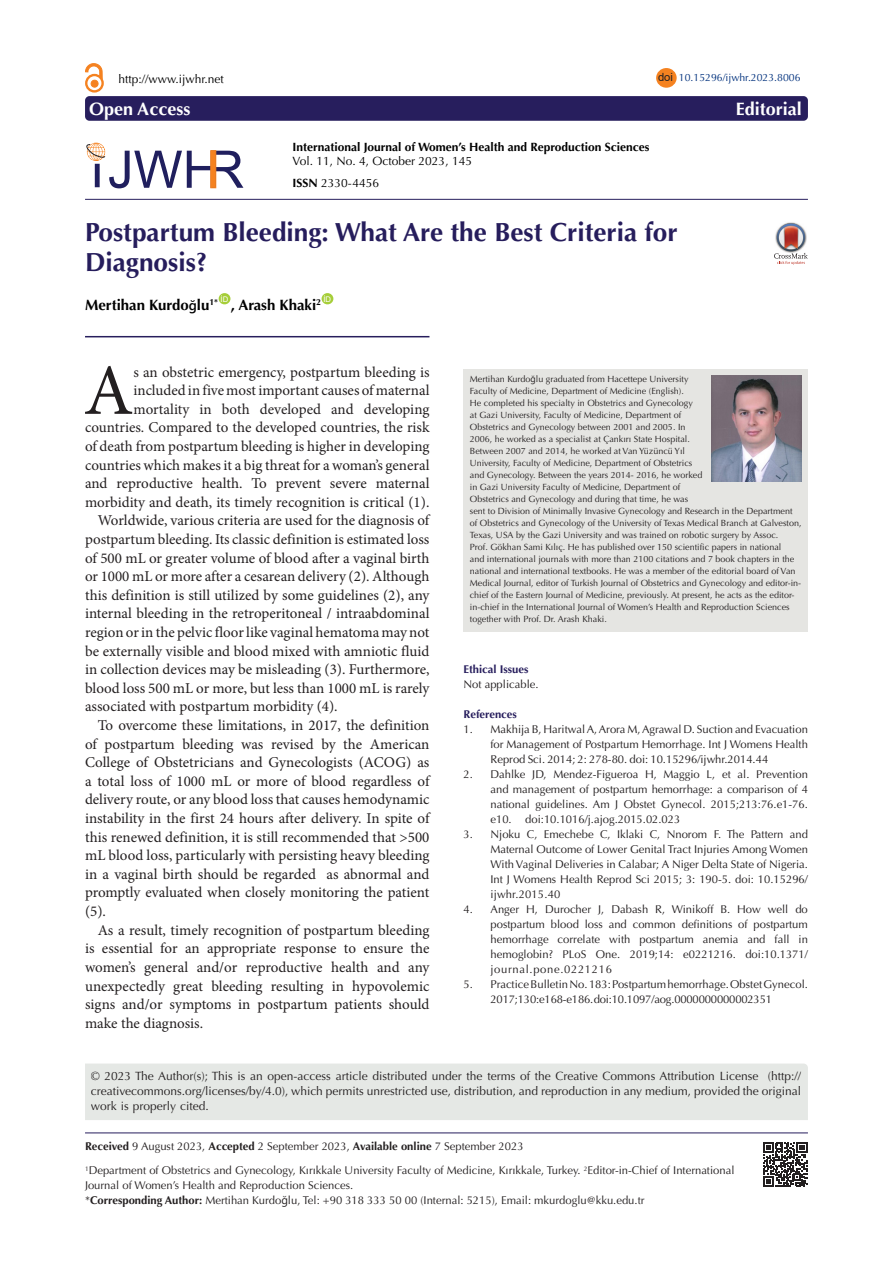
<style>
.page{position:relative;width:893px;height:1263px;background:#fff}
.page>*{position:absolute;margin:0;border:0;box-sizing:border-box;transform-origin:0 0}
.Default{font:72.3px "Minion Pro";color:#231f20}
.t1{font:700 26.25px/30px "Optima LT Std";color:#261d5c}
.t2{font:700 18px "Optima LT Std";color:#fff}
.Default-2{font:15px/18.6px "Minion Pro";color:#231f20;text-align:justify}
.t3{font:700 15px "Optima LT Std";color:#000}
.t4{font:12px/15px "Optima LT Std";color:#231f20;text-align:justify}
.t5{font:12px "Optima LT Std";color:#000}
.t6{font:700 12px "Optima LT Std";color:#000}
.Pa0{font:11.25px/15px "Optima LT Std";color:#211d1e;text-align:justify}
.t7{font:11.25px/15px "Optima LT Std";color:#231f20}
.Pa0-2{font:700 11.25px "Optima LT Std";color:#271e5d}
.t8{font:11.25px "Arial";color:#231f20}
.t9{font:10.5px "Optima LT Std";color:#00317d}
.t10{font:9px/12px "Optima LT Std";color:#231f20}
.t11{font:7.8px "Arial";color:#fff}
.s1{font-weight:700}
.s2{font-family:"Segoe UI";font-weight:600;font-size:13.5px}
.s3{font-family:"Segoe UI"}
.s4{color:#231f20}
</style>
<div class="page">
<div style="left:219px;top:293px;width:11px;height:11px;background:#a6ce39;border-radius:50%"></div>
<div style="left:322px;top:293px;width:11px;height:11px;background:#a6ce39;border-radius:50%"></div>
<div style="left:85px;top:96px;width:723px;height:25px;background:#271e5d;border-radius:4px"></div>
<hr style="left:85px;top:199px;width:723px;height:1px;background:#271e5d">
<div style="left:656px;top:68px;width:21px;height:20px;background:#f58220;border-radius:50%"></div>
<div style="left:91px;top:80px;width:7px;height:7px;background:#f58220;border-radius:50%"></div>
<div style="left:91px;top:80px;width:7px;height:7px;border:1px solid #f58220;border-radius:50%"></div>
<div style="left:85px;top:74px;width:19px;height:19px;border:2px solid #f58220;border-radius:50%"></div>
<svg style="left:85px;top:63px;width:17px;height:16px"></svg>
<hr style="left:85px;top:1132px;width:723px;height:1px;background:#261d5c">
<svg style="left:763px;top:1142px;width:44px;height:44px"></svg>
<svg style="left:774px;top:223px;width:34px;height:42px"></svg>
<svg style="left:86px;top:143px;width:157px;height:45px"></svg>
<svg style="left:211px;top:150px;width:5px;height:38px"></svg>
<hr style="left:85px;top:336px;width:344px;height:1px;background:#271e5d">
<div style="left:463px;top:369px;width:345px;height:262px;background:#e5e5e2"></div>
<svg style="left:85px;top:1063px;width:723px;height:57px;background:#e6e9e6"></svg>
<div style="left:90px;top:1070px;width:712px;height:44px;background:#e5e8e5"></div>
<div style="left:89px;top:1069px;width:714px;height:46px;border:2px solid #e5e8e5"></div>
<img style="left:712px;top:376px;width:89px;height:106px">
<p class="t5" style="left:118px;top:72px;width:107px">http://www.ijwhr.net</p>
<p class="t8" style="left:658px;top:70px;width:17px">doi</p>
<p class="t9" style="left:679px;top:71px;width:123px">10.15296/ijwhr.2023.8006</p>
<p class="t2" style="left:89px;top:98px;width:103px">Open Access</p>
<p class="t2" style="left:736px;top:98px;width:68px">Editorial</p>
<p class="t6" style="left:293px;top:140px;width:358px">International Journal of Women’s Health and Reproduction Sciences</p>
<p class="t5" style="left:293px;top:154px;width:181px">Vol. 11, No. 4, October 2023, 145</p>
<p class="t5" style="left:293px;top:176px;width:88px"><span class="s1">ISSN</span> 2330-4456</p>
<p class="t1" style="left:85px;top:217px;width:594px">Postpartum Bleeding: What Are the Best Criteria for<br>Diagnosis?</p>
<p class="t3" style="left:85px;top:296px;width:135px">Mertihan Kurdo<span class="s2">ğ</span>lu<sup>1*</sup></p>
<p class="t11" style="left:221px;top:294px;width:9px">ID</p>
<p class="t3" style="left:231px;top:296px;width:92px">, Arash Khaki<sup>2</sup></p>
<p class="t11" style="left:323px;top:294px;width:9px">ID</p>
<p class="Default" style="left:84px;top:342px;width:51px">A</p>
<p class="Default-2" style="left:85px;top:363px;width:346px;text-align:right">s an obstetric emergency, postpartum bleeding is included in five most important causes of maternal mortality in both developed and developing countries. Compared to the developed countries, the risk of death from postpartum bleeding is higher in developing countries which makes it a big threat for a woman’s general and reproductive health. To prevent severe maternal morbidity and death, its timely recognition is critical (1).</p>
<p class="Default-2" style="left:85px;top:511px;width:346px;text-indent:13px">Worldwide, various criteria are used for the diagnosis of postpartum bleeding. Its classic definition is estimated loss of 500 mL or greater volume of blood after a vaginal birth or 1000 mL or more after a cesarean delivery (2). Although this definition is still utilized by some guidelines (2), any internal bleeding in the retroperitoneal / intraabdominal region or in the pelvic floor like vaginal hematoma may not be externally visible and blood mixed with amniotic fluid in collection devices may be misleading (3). Furthermore, blood loss 500 mL or more, but less than 1000 mL is rarely associated with postpartum morbidity (4).</p>
<p class="Default-2" style="left:85px;top:716px;width:346px;text-indent:13px">To overcome these limitations, in 2017, the definition of postpartum bleeding was revised by the American College of Obstetricians and Gynecologists (ACOG) as a total loss of 1000 mL or more of blood regardless of delivery route, or any blood loss that causes hemodynamic instability in the first 24 hours after delivery. In spite of this renewed definition, it is still recommended that &gt;500 mL blood loss, particularly with persisting heavy bleeding in a vaginal birth should be regarded as abnormal and promptly evaluated when closely monitoring the patient (5).</p>
<p class="Default-2" style="left:85px;top:921px;width:346px;text-indent:13px">As a result, timely recognition of postpartum bleeding is essential for an appropriate response to ensure the women’s general and/or reproductive health and any unexpectedly great bleeding resulting in hypovolemic signs and/or symptoms in postpartum patients should make the diagnosis.</p>
<p class="t10" style="left:470px;top:373px;width:333px">Mertihan Kurdo<span class="s3">ğ</span>lu graduated from Hacettepe University<br>Faculty of Medicine, Department of Medicine (English).<br>He completed his specialty in Obstetrics and Gynecology<br>at Gazi University, Faculty of Medicine, Department of<br>Obstetrics and Gynecology between 2001 and 2005. In<br>2006, he worked as a specialist at Çankırı State Hospital.<br>Between 2007 and 2014, he worked at Van Yüzüncü Yıl<br>University, Faculty of Medicine, Department of Obstetrics<br>and Gynecology. Between the years 2014- 2016, he worked<br>in Gazi University Faculty of Medicine, Department of<br>Obstetrics and Gynecology and during that time, he was<br>sent to Division of Minimally Invasive Gynecology and Research in the Department of Obstetrics and Gynecology of the University of Texas Medical Branch at Galveston, Texas, USA by the Gazi University and was trained on robotic surgery by Assoc.<br>Prof. Gökhan Sami Kılıç. He has published over 150 scientific papers in national<br>and international journals with more than 2100 citations and 7 book chapters in the national and international textbooks. He was a member of the editorial board of Van Medical Journal, editor of Turkish Journal of Obstetrics and Gynecology and editor-in&shy;chief of the Eastern Journal of Medicine, previously. At present, he acts as the editor&shy;in-chief in the International Journal of Women’s Health and Reproduction Sciences together with Prof. Dr. Arash Khaki.</p>
<p class="Pa0-2" style="left:463px;top:663px;width:67px">Ethical Issues</p>
<p class="Pa0" style="left:463px;top:677px;width:77px">Not applicable.</p>
<p class="Pa0-2" style="left:463px;top:707px;width:55px">References</p>
<p class="Pa0" style="left:490px;top:721px;width:319px;text-indent:-27px"><span class="s4">1.</span> Makhija B, Haritwal A, Arora M, Agrawal D. Suction and Evacuation for Management of Postpartum Hemorrhage. Int J Womens Health Reprod Sci. 2014; 2: 278-80. doi: 10.15296/ijwhr.2014.44</p>
<p class="Pa0" style="left:490px;top:766px;width:319px;text-indent:-27px"><span class="s4">2.</span> Dahlke JD, Mendez-Figueroa H, Maggio L, et al. Prevention and management of postpartum hemorrhage: a comparison of 4 national guidelines. Am J Obstet Gynecol. 2015;213:76.e1-76. e10. doi:10.1016/j.ajog.2015.02.023</p>
<p class="Pa0" style="left:490px;top:826px;width:319px;text-indent:-27px"><span class="s4">3.</span> Njoku C, Emechebe C, Iklaki C, Nnorom F. The Pattern and Maternal Outcome of Lower Genital Tract Injuries Among Women With Vaginal Deliveries in Calabar; A Niger Delta State of Nigeria.<br>Int J Womens Health Reprod Sci 2015; 3: 190-5. doi: 10.15296/ ijwhr.2015.40</p>
<p class="Pa0" style="left:490px;top:901px;width:319px;text-indent:-27px"><span class="s4">4.</span> Anger H, Durocher J, Dabash R, Winikoff B. How well do postpartum blood loss and common definitions of postpartum hemorrhage correlate with postpartum anemia and fall in hemoglobin? PLoS One. 2019;14: e0221216. doi:10.1371/ journal.pone.0221216</p>
<p class="Pa0" style="left:490px;top:976px;width:319px;text-indent:-27px"><span class="s4">5.</span> Practice Bulletin No. 183: Postpartum hemorrhage. Obstet Gynecol.<br>2017;130:e168-e186. doi:10.1097/aog.0000000000002351</p>
<p class="t4" style="left:91px;top:1068px;width:712px">© 2023 The Author(s); This is an open-access article distributed under the terms of the Creative Commons Attribution License (http:// creativecommons.org/licenses/by/4.0), which permits unrestricted use, distribution, and reproduction in any medium, provided the original work is properly cited.</p>
<p class="t7" style="left:85px;top:1139px;width:440px"><span class="s1">Received</span> 9 August 2023, <span class="s1">Accepted</span> 2 September 2023, <span class="s1">Available online</span> 7 September 2023</p>
<p class="t7" style="left:85px;top:1163px;width:651px"><sup>1</sup>Department of Obstetrics and Gynecology, Kırıkkale University Faculty of Medicine, Kırıkkale, Turkey. <sup>2</sup>Editor-in-Chief of International<br>Journal of Women’s Health and Reproduction Sciences.</p>
<p class="t7" style="left:85px;top:1193px;width:561px">*<span class="s1">Corresponding Author:</span> Mertihan Kurdo<span class="s3">ğ</span>lu, Tel: +90 318 333 50 00 (Internal: 5215), Email: mkurdoglu@kku.edu.tr</p>
</div>
